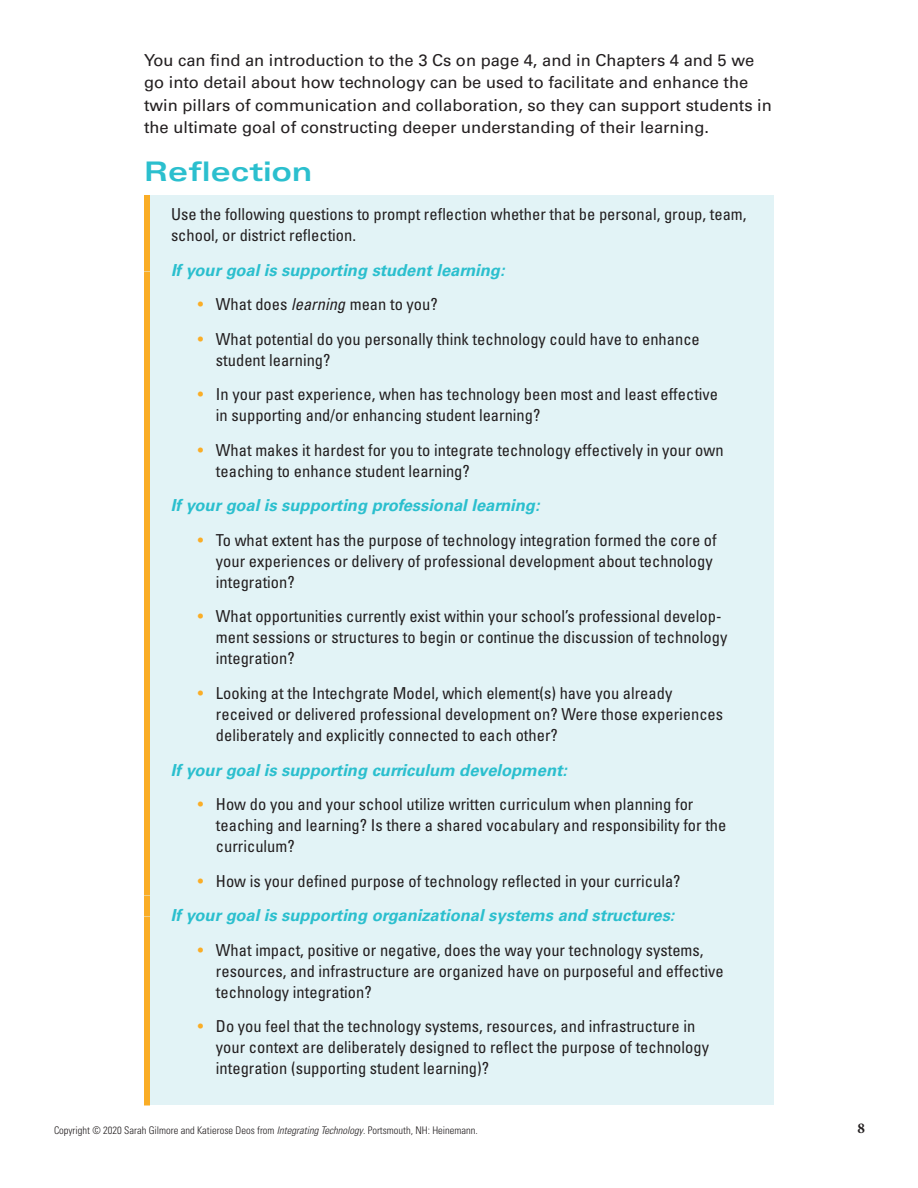
<style>
.page{position:relative;width:918px;height:1188px;background:#fff}
.page>*{position:absolute;margin:0;border:0;box-sizing:border-box;transform-origin:0 0}
.t1{font:700 expanded 27px "Univers LT Std";letter-spacing:.01em;color:#2bbfce}
.t2{font:condensed 16.5px/21px "Univers LT Std";color:#231f20}
.t3{font:16.5px/22.5px "Univers LT Std";color:#231f20}
.t4{font:italic 700 16.5px "Univers LT Std";color:#2bbfce}
.t5{font:700 15px "Minion Pro";color:#231f20}
.t6{font:300 condensed 10.5px "Univers LT Std";color:#231f20}
.s1{color:#faad26}
.s2{font-style:italic}
.s3{font-weight:700;font-style:italic;font-stretch:normal;color:#2bbfce}
</style>
<div class="page">
<div style="left:144px;top:195px;width:630px;height:99px;background:#e2f3f6"></div>
<div style="left:144px;top:195px;width:6px;height:99px;background:#faad26"></div>
<div style="left:144px;top:272px;width:630px;height:236px;background:#e2f3f6"></div>
<div style="left:144px;top:271px;width:6px;height:237px;background:#faad26"></div>
<div style="left:144px;top:507px;width:630px;height:265px;background:#e2f3f6"></div>
<div style="left:144px;top:507px;width:6px;height:265px;background:#faad26"></div>
<div style="left:144px;top:771px;width:630px;height:147px;background:#e2f3f6"></div>
<div style="left:144px;top:771px;width:6px;height:147px;background:#faad26"></div>
<div style="left:144px;top:916px;width:630px;height:190px;background:#e2f3f6"></div>
<div style="left:144px;top:916px;width:6px;height:189px;background:#faad26"></div>
<p class="t3" style="left:144px;top:49px;width:629px">You can find an introduction to the 3 Cs on page 4, and in Chapters 4 and 5 we go into detail about how technology can be used to facilitate and enhance the twin pillars of communication and collaboration, so they can support students in the ultimate goal of constructing deeper understanding of their learning.</p>
<h1 class="t1" style="left:144px;top:157px;width:170px">Reflection</h1>
<p class="t2" style="left:171px;top:204px;width:577px">Use the following questions to prompt reflection whether that be personal, group, team, school, or district reflection.</p>
<p class="t4" style="left:171px;top:260px;width:335px">If your goal is supporting student learning:</p>
<p class="t2" style="left:198px;top:294px;width:241px"><span class="s1">•</span> What does <span class="s2">learning</span> mean to you?</p>
<p class="t2" style="left:216px;top:328px;width:485px;text-indent:-18px"><span class="s1">•</span> What potential do you personally think technology could have to enhance student learning?</p>
<p class="t2" style="left:216px;top:384px;width:504px;text-indent:-18px"><span class="s1">•</span> In your past experience, when has technology been most and least effective in supporting and/or enhancing student learning?</p>
<p class="t2" style="left:216px;top:439px;width:509px;text-indent:-18px"><span class="s1">•</span> What makes it hardest for you to integrate technology effectively in your own teaching to enhance student learning?</p>
<p class="t4" style="left:171px;top:496px;width:370px">If your goal is supporting professional learning:</p>
<p class="t2" style="left:216px;top:529px;width:502px;text-indent:-18px"><span class="s1">•</span> To what extent has the purpose of technology integration formed the core of your experiences or delivery of professional development about technology integration?</p>
<p class="t2" style="left:216px;top:606px;width:513px;text-indent:-18px"><span class="s1">•</span> What opportunities currently exist within your school’s professional develop&shy;ment sessions or structures to begin or continue the discussion of technology integration?</p>
<p class="t2" style="left:216px;top:682px;width:509px;text-indent:-18px"><span class="s1">•</span> Looking at the Intechgrate Model, which element(s) have you already received or delivered professional development on? Were those experiences deliberately and explicitly connected to each other?</p>
<p class="t4" style="left:171px;top:760px;width:398px">If your goal is supporting curriculum development:</p>
<p class="t2" style="left:216px;top:793px;width:512px;text-indent:-18px"><span class="s1">•</span> How do you and your school utilize written curriculum when planning for teaching and learning? Is there a shared vocabulary and responsibility for the curriculum?</p>
<p class="t2" style="left:171px;top:863px;width:511px;line-height:34.5px;text-indent:27px"><span class="s1">•</span> How is your defined purpose of technology reflected in your curricula?<br><span class="s3">If your goal is supporting organizational systems and structures:</span></p>
<p class="t2" style="left:216px;top:939px;width:509px;text-indent:-18px"><span class="s1">•</span> What impact, positive or negative, does the way your technology systems, resources, and infrastructure are organized have on purposeful and effective technology integration?</p>
<p class="t2" style="left:216px;top:1015px;width:495px;text-indent:-18px"><span class="s1">•</span> Do you feel that the technology systems, resources, and infrastructure in your context are deliberately designed to reflect the purpose of technology integration (supporting student learning)?</p>
<p class="t6" style="left:54px;top:1124px;width:425px">Copyright © 2020 Sarah Gilmore and Katierose Deos from <span class="s2">Integrating Technology</span>. Portsmouth, NH: Heinemann.</p>
<p class="t5" style="left:857px;top:1118px;width:9px">8</p>
</div>
